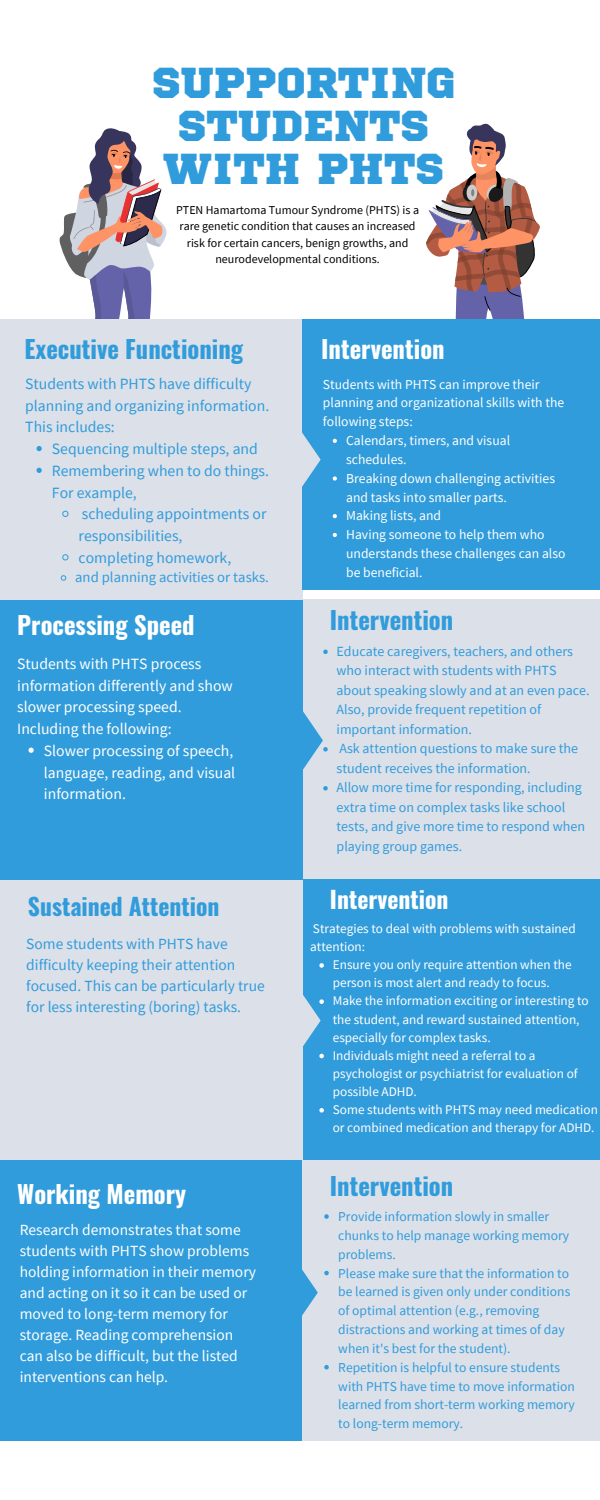
<style>
.page{position:relative;width:600px;height:1500px;background:#fff}
.page>*{position:absolute;margin:0;border:0;box-sizing:border-box;transform-origin:0 0}
.t1{font:43.1px/42.8px "Sports World";color:#319cdb;text-align:center}
.t2{font:700 24.6px "Oswald";color:#319cdb}
.t3{font:700 24.6px "Oswald";color:#fff}
.t4{font:700 23.6px "Oswald";color:#319cdb}
.t5{font:700 23.6px "Oswald";color:#fff}
.t6{font:15.7px/21.8px "Source Sans Pro";color:#319cdb}
.t7{font:15.7px/21.8px "Source Sans Pro";color:#fff}
.t8{font:15.5px/21px "Source Sans Pro";color:#fff}
.t9{font:15.5px/21px "Source Sans Pro";color:#319cdb}
.t10{font:14.7px "Source Sans Pro";color:#319cdb}
.t11{font:14px/19.5px "Source Sans Pro";color:#319cdb}
.t12{font:13.7px/18.8px "Source Sans Pro";color:#fff}
.t13{font:13.6px/18.8px "Source Sans Pro";color:#319cdb}
.t14{font:13.2px/18.1px "Source Sans Pro";color:#fff}
.t15{font:12px/16.5px "Source Sans Pro";color:#000;text-align:center}
</style>
<div class="page">
<div style="left:302px;top:880px;width:298px;height:280px;background:#319cdb"></div>
<div style="left:0;top:879px;width:302px;height:281px;background:#dce0e9"></div>
<div style="left:302px;top:599px;width:298px;height:280px;background:#dce0e9"></div>
<div style="left:0;top:599px;width:302px;height:281px;background:#319cdb"></div>
<svg style="left:59px;top:128px;width:108px;height:191px"></svg>
<div style="left:0;top:319px;width:302px;height:281px;background:#dce0e9"></div>
<svg style="left:426px;top:123px;width:114px;height:196px"></svg>
<div style="left:302px;top:319px;width:298px;height:271px;background:#319cdb"></div>
<div style="left:0;top:1160px;width:302px;height:280px;background:#319cdb"></div>
<div style="left:302px;top:1160px;width:298px;height:280px;background:#dce0e9"></div>
<svg style="left:302px;top:432px;width:19px;height:55px"></svg>
<svg style="left:37px;top:446px;width:5px;height:5px"></svg>
<svg style="left:37px;top:468px;width:5px;height:5px"></svg>
<svg style="left:62px;top:510px;width:7px;height:7px"></svg>
<svg style="left:62px;top:554px;width:7px;height:7px"></svg>
<svg style="left:60px;top:575px;width:7px;height:6px"></svg>
<svg style="left:333px;top:439px;width:4px;height:4px"></svg>
<svg style="left:333px;top:476px;width:4px;height:5px"></svg>
<svg style="left:333px;top:514px;width:4px;height:4px"></svg>
<svg style="left:333px;top:533px;width:4px;height:4px"></svg>
<svg style="left:324px;top:1214px;width:5px;height:5px"></svg>
<svg style="left:324px;top:1271px;width:5px;height:4px"></svg>
<svg style="left:324px;top:1365px;width:5px;height:4px"></svg>
<svg style="left:28px;top:748px;width:6px;height:5px"></svg>
<svg style="left:323px;top:650px;width:5px;height:4px"></svg>
<svg style="left:323px;top:786px;width:5px;height:5px"></svg>
<svg style="left:319px;top:963px;width:5px;height:5px"></svg>
<svg style="left:302px;top:990px;width:22px;height:68px"></svg>
<svg style="left:319px;top:1108px;width:5px;height:5px"></svg>
<svg style="left:302px;top:710px;width:26px;height:61px"></svg>
<svg style="left:302px;top:1269px;width:16px;height:47px"></svg>
<p class="t1" style="left:152px;top:64px;width:305px">SUPPORTING<br>STUDENTS<br>WITH PHTS</p>
<p class="t15" style="left:176px;top:201px;width:244px">PTEN Hamartoma Tumour Syndrome (PHTS) is a rare genetic condition that causes an increased risk for certain cancers, benign growths, and neurodevelopmental conditions.</p>
<p class="t2" style="left:25px;top:330px;width:220px">Executive Functioning</p>
<p class="t3" style="left:321px;top:330px;width:125px">Intervention</p>
<p class="t6" style="left:25px;top:372px;width:246px">Students with PHTS have difficulty planning and organizing information.<br>This includes:</p>
<p class="t6" style="left:52px;top:438px;width:207px">Sequencing multiple steps, and</p>
<p class="t6" style="left:52px;top:459px;width:219px">Remembering when to do things.<br>For example,</p>
<p class="t6" style="left:79px;top:503px;width:189px">scheduling appointments or responsibilities,</p>
<p class="t6" style="left:79px;top:546px;width:154px">completing homework,</p>
<p class="t10" style="left:75px;top:568px;width:195px">and planning activities or tasks.</p>
<p class="t3" style="left:17px;top:605px;width:179px">Processing Speed</p>
<p class="t7" style="left:17px;top:652px;width:217px">Students with PHTS process information differently and show slower processing speed.</p>
<p class="t7" style="left:17px;top:718px;width:156px">Including the following:</p>
<p class="t7" style="left:44px;top:739px;width:193px">Slower processing of speech, language, reading, and visual information.</p>
<p class="t4" style="left:28px;top:888px;width:193px">Sustained Attention</p>
<p class="t9" style="left:26px;top:933px;width:240px">Some students with PHTS have difficulty keeping their attention focused. This can be particularly true for less interesting (boring) tasks.</p>
<p class="t3" style="left:17px;top:1174px;width:171px">Working Memory</p>
<p class="t8" style="left:20px;top:1219px;width:238px">Research demonstrates that some students with PHTS show problems holding information in their memory and acting on it so it can be used or moved to long-term memory for storage. Reading comprehension can also be difficult, but the listed interventions can help.</p>
<p class="t12" style="left:323px;top:374px;width:243px">Students with PHTS can improve their planning and organizational skills with the following steps:</p>
<p class="t12" style="left:346px;top:431px;width:165px">Calendars, timers, and visual schedules.</p>
<p class="t12" style="left:346px;top:468px;width:210px">Breaking down challenging activities and tasks into smaller parts.</p>
<p class="t12" style="left:346px;top:506px;width:96px">Making lists, and</p>
<p class="t12" style="left:346px;top:525px;width:221px">Having someone to help them who understands these challenges can also be beneficial.</p>
<p class="t2" style="left:330px;top:601px;width:125px">Intervention</p>
<p class="t11" style="left:337px;top:641px;width:255px">Educate caregivers, teachers, and others who interact with students with PHTS about speaking slowly and at an even pace.<br>Also, provide frequent repetition of important information.</p>
<p class="t11" style="left:337px;top:738px;width:243px">Ask attention questions to make sure the student receives the information.</p>
<p class="t11" style="left:337px;top:777px;width:250px">Allow more time for responding, including extra time on complex tasks like school tests, and give more time to respond when playing group games.</p>
<p class="t5" style="left:330px;top:881px;width:120px">Intervention</p>
<p class="t14" style="left:310px;top:919px;width:267px">Strategies to deal with problems with sustained attention:</p>
<p class="t14" style="left:333px;top:955px;width:240px">Ensure you only require attention when the person is most alert and ready to focus.</p>
<p class="t14" style="left:333px;top:992px;width:257px">Make the information exciting or interesting to the student, and reward sustained attention, especially for complex tasks.</p>
<p class="t14" style="left:333px;top:1046px;width:246px">Individuals might need a referral to a psychologist or psychiatrist for evaluation of possible ADHD.</p>
<p class="t14" style="left:333px;top:1100px;width:267px">Some students with PHTS may need medication or combined medication and therapy for ADHD.</p>
<p class="t2" style="left:330px;top:1167px;width:125px">Intervention</p>
<p class="t13" style="left:338px;top:1207px;width:232px">Provide information slowly in smaller chunks to help manage working memory problems.</p>
<p class="t13" style="left:338px;top:1263px;width:234px">Please make sure that the information to be learned is given only under conditions of optimal attention (e.g., removing distractions and working at times of day when it's best for the student).</p>
<p class="t13" style="left:338px;top:1358px;width:238px">Repetition is helpful to ensure students with PHTS have time to move information learned from short-term working memory to long-term memory.</p>
</div>
